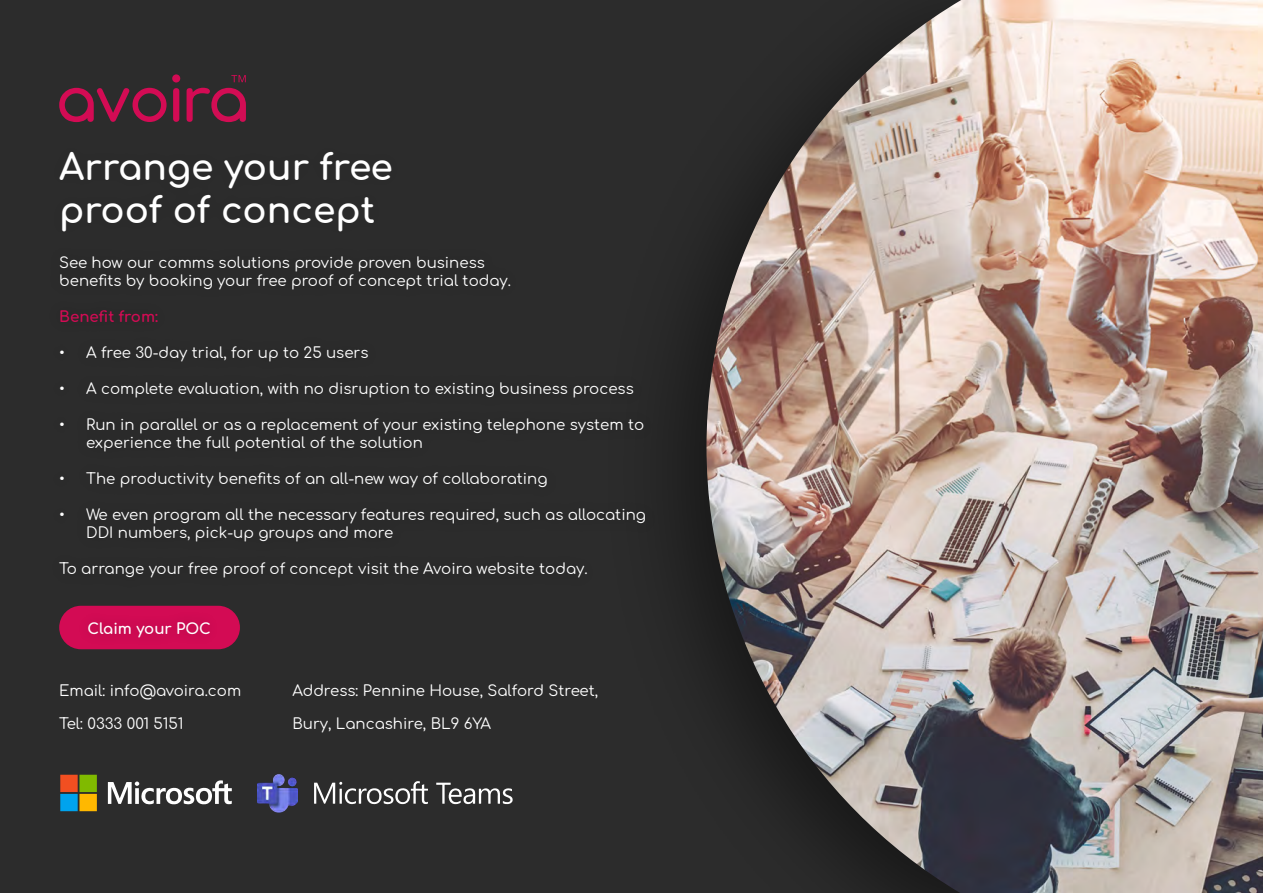
<style>
.page{position:relative;width:1263px;height:893px;background:#2c2c2c}
.page>*{position:absolute;margin:0;border:0;box-sizing:border-box;transform-origin:0 0}
.t1{font:700 36px/43.2px "Comfortaa";color:#fff}
.t2{font:15px/18px "Comfortaa";color:#fff}
.t3{font:700 15px "Comfortaa";color:#d30b54}
.t4{font:700 15px "Comfortaa";color:#fff}
</style>
<div class="page">
<img style="left:706px;top:0;width:557px;height:893px">
<svg style="left:187px;top:88px;width:59px;height:34px"></svg>
<svg style="left:59px;top:74px;width:121px;height:48px"></svg>
<svg style="left:231px;top:75px;width:15px;height:7px"></svg>
<div style="left:59px;top:606px;width:181px;height:43px;background:#d30b54;border-radius:22px"></div>
<svg style="left:60px;top:775px;width:37px;height:36px"></svg>
<svg style="left:108px;top:780px;width:124px;height:24px"></svg>
<svg style="left:436px;top:783px;width:77px;height:22px"></svg>
<svg style="left:314px;top:781px;width:114px;height:23px"></svg>
<img style="left:257px;top:774px;width:41px;height:39px">
<h1 class="t1" style="left:59px;top:141px;width:335px">Arrange your free proof of concept</h1>
<p class="t2" style="left:59px;top:252px;width:453px">See how our comms solutions provide proven business benefits by booking your free proof of concept trial today.</p>
<p class="t3" style="left:59px;top:303px;width:100px">Benefit from:</p>
<p class="t2" style="left:59px;top:342px;width:311px">• A free 30-day trial, for up to 25 users</p>
<p class="t2" style="left:59px;top:378px;width:576px">• A complete evaluation, with no disruption to existing business process</p>
<p class="t2" style="left:86px;top:414px;width:559px;text-indent:-27px">• Run in parallel or as a replacement of your existing telephone system to experience the full potential of the solution</p>
<p class="t2" style="left:59px;top:468px;width:490px">• The productivity benefits of an all-new way of collaborating</p>
<p class="t2" style="left:86px;top:504px;width:561px;text-indent:-27px">• We even program all the necessary features required, such as allocating<br>DDI numbers, pick-up groups and more</p>
<p class="t2" style="left:59px;top:558px;width:530px">To arrange your free proof of concept visit the Avoira website today.</p>
<p class="t4" style="left:88px;top:615px;width:125px">Claim your POC</p>
<p class="t2" style="left:59px;top:679px;width:184px">Email: info@avoira.com</p>
<p class="t2" style="left:59px;top:712px;width:126px">Tel: 0333 001 5151</p>
<p class="t2" style="left:292px;top:679px;width:307px">Address: Pennine House, Salford Street,</p>
<p class="t2" style="left:292px;top:712px;width:200px">Bury, Lancashire, BL9 6YA</p>
</div>
